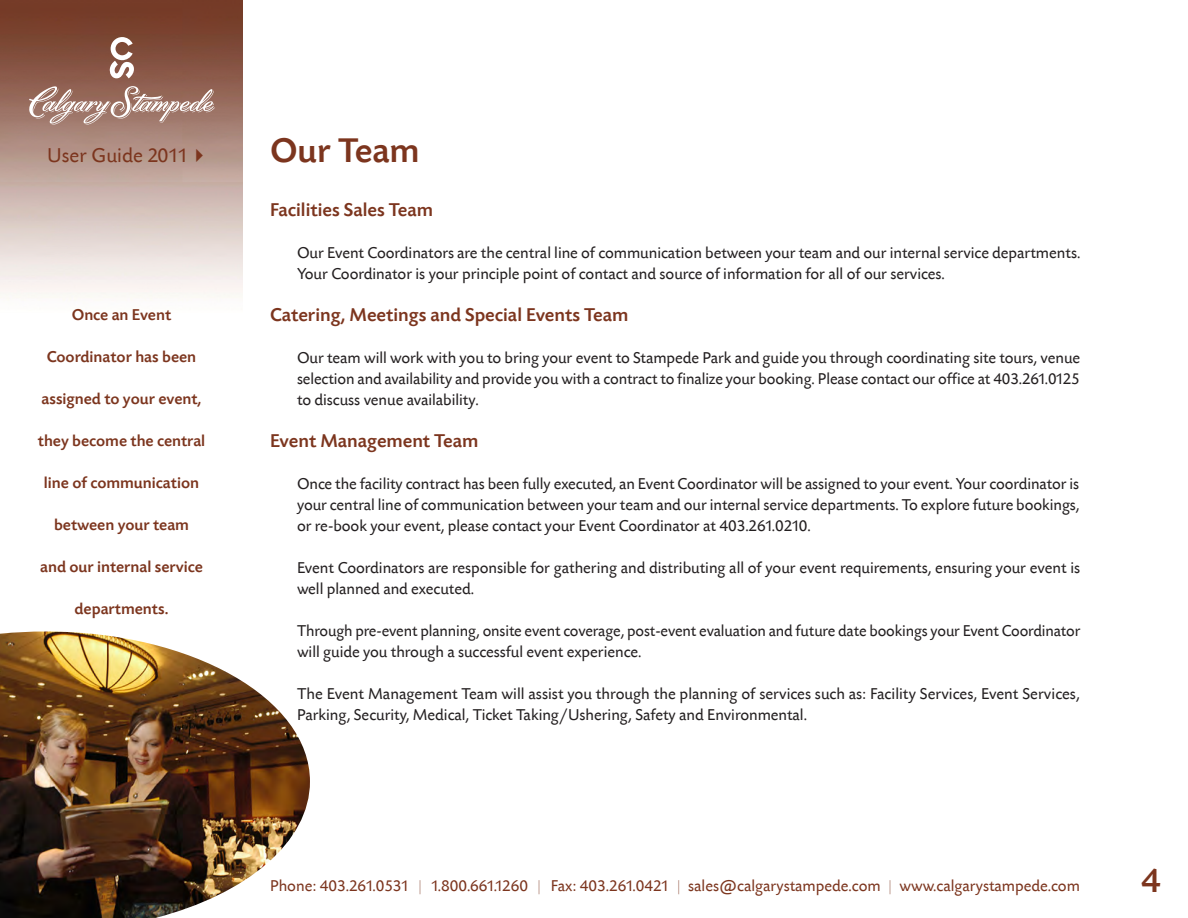
<style>
.page{position:relative;width:1188px;height:918px;background:#fff}
.page>*{position:absolute;margin:0;border:0;box-sizing:border-box;transform-origin:0 0}
.t1{font:500 36px "Today SB";color:#7c351e}
.t2{font:21px "Today SB";color:#7c351e}
.t3{font:500 19.5px "Today SB";color:#7c351e}
.t4{font:16.5px/21px "Today SB";color:#231f20}
.t5{font:500 16.5px "Today SB";color:#7c351e}
.t6{font:16.5px "Today SB";color:#7c351e}
.s1{font-weight:200}
</style>
<div class="page">
<img style="left:0;top:0;width:243px;height:301px">
<svg style="left:109px;top:37px;width:27px;height:41px"></svg>
<svg style="left:29px;top:85px;width:186px;height:40px;background:#ae8b80"></svg>
<img style="left:0;top:632px;width:310px;height:286px">
<p class="t2" style="left:47px;top:144px;width:164px">User Guide 2011✔</p>
<h1 class="t1" style="left:270px;top:131px;width:151px">Our Team</h1>
<p class="t5" style="left:72px;top:306px;width:101px">Once an Event</p>
<p class="t5" style="left:47px;top:348px;width:151px">Coordinator has been</p>
<p class="t5" style="left:42px;top:390px;width:161px">assigned to your event,</p>
<p class="t5" style="left:38px;top:432px;width:169px">they become the central</p>
<p class="t5" style="left:44px;top:474px;width:157px">line of communication</p>
<p class="t5" style="left:54px;top:516px;width:136px">between your team</p>
<p class="t5" style="left:40px;top:558px;width:164px">and our internal service</p>
<p class="t5" style="left:75px;top:600px;width:95px">departments.</p>
<p class="t3" style="left:270px;top:199px;width:164px">Facilities Sales Team</p>
<p class="t4" style="left:297px;top:243px;width:785px">Our Event Coordinators are the central line of communication between your team and our internal service departments.<br>Your Coordinator is your principle point of contact and source of information for all of our services.</p>
<p class="t3" style="left:270px;top:304px;width:360px">Catering, Meetings and Special Events Team</p>
<p class="t4" style="left:297px;top:348px;width:785px;text-align:justify">Our team will work with you to bring your event to Stampede Park and guide you through coordinating site tours, venue selection and availability and provide you with a contract to finalize your booking. Please contact our office at 403.261.0125 to discuss venue availability.</p>
<p class="t3" style="left:270px;top:430px;width:210px">Event Management Team</p>
<p class="t4" style="left:297px;top:474px;width:784px;text-align:justify">Once the facility contract has been fully executed, an Event Coordinator will be assigned to your event. Your coordinator is your central line of communication between your team and our internal service departments. To explore future bookings, or re-book your event, please contact your Event Coordinator at 403.261.0210.</p>
<p class="t4" style="left:297px;top:558px;width:785px">Event Coordinators are responsible for gathering and distributing all of your event requirements, ensuring your event is well planned and executed.</p>
<p class="t4" style="left:297px;top:621px;width:785px">Through pre-event planning, onsite event coverage, post-event evaluation and future date bookings your Event Coordinator will guide you through a successful event experience.</p>
<p class="t4" style="left:297px;top:684px;width:784px">The Event Management Team will assist you through the planning of services such as: Facility Services, Event Services,<br>Parking, Security, Medical, Ticket Taking/Ushering, Safety and Environmental.</p>
<p class="t6" style="left:270px;top:877px;width:812px">Phone: 403.261.0531 <span class="s1">|</span> 1.800.661.1260 <span class="s1">|</span> Fax: 403.261.0421 <span class="s1">|</span> sales@calgarystampede.com <span class="s1">|</span> www.calgarystampede.com</p>
<h1 class="t1" style="left:1141px;top:861px;width:21px">4</h1>
</div>
